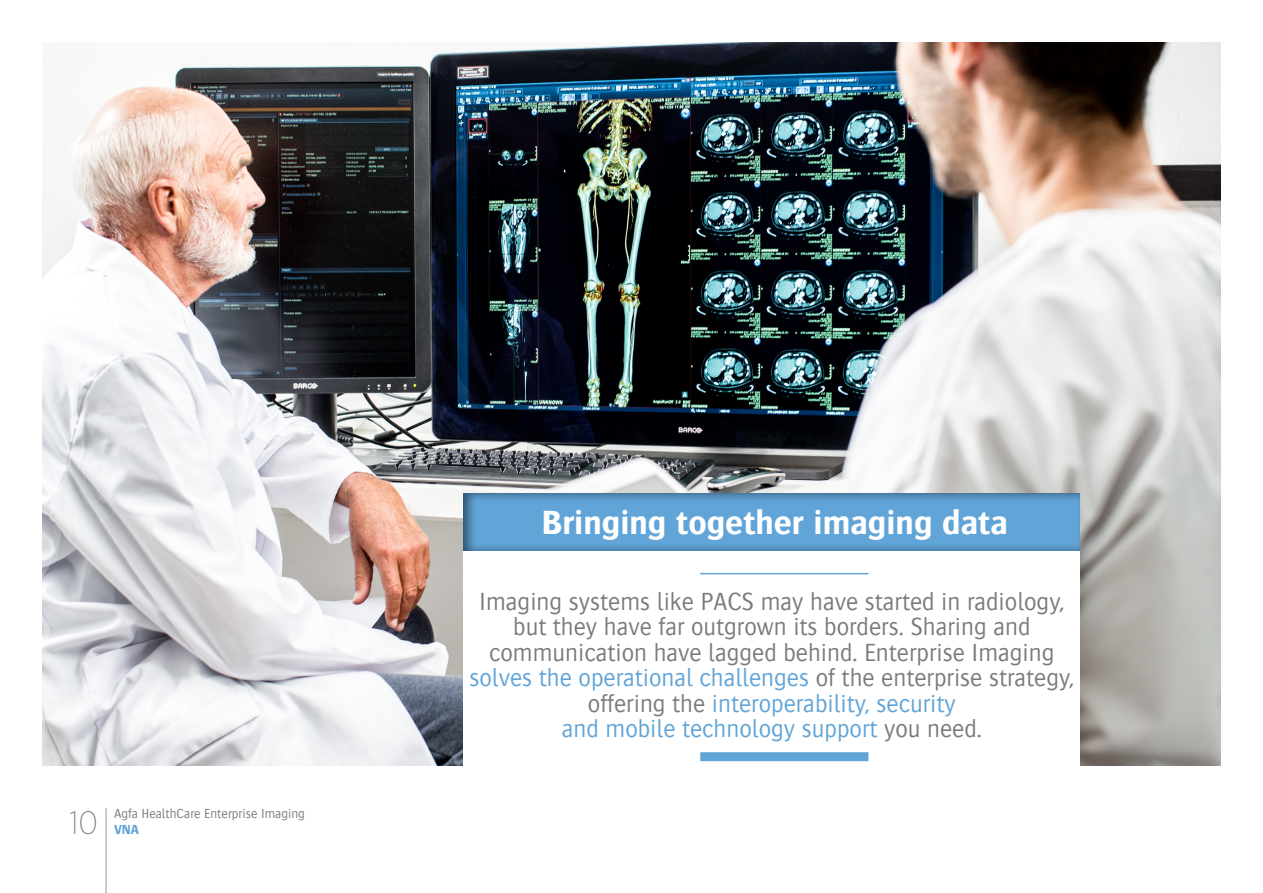
<style>
.page{position:relative;width:1263px;height:893px;background:#fff}
.page>*{position:absolute;margin:0;border:0;box-sizing:border-box;transform-origin:0 0}
.t1{font:700 34.5px "Bosis For Agfa";color:#fff}
.t2{font:200 32.4px "Gotham Narrow";color:#7c7b7b}
.t3{font:300 25.5px/25.5px "Bosis For Agfa";color:#7c7b7b;text-align:center}
.t4{font:300 13.5px "Bosis For Agfa";color:#7c7b7b}
.t5{font:700 13.5px "Bosis For Agfa";color:#61a4d7}
.s1{color:#61a4d7}
</style>
<div class="page">
<hr style="left:105px;top:808px;width:2px;height:85px;background:#b9b8b8">
<img style="left:43px;top:43px;width:1177px;height:722px">
<div style="left:451px;top:482px;width:642px;height:71px;background:#000;opacity:.5"></div>
<div style="left:463px;top:551px;width:617px;height:257px;background:#fff"></div>
<div style="left:700px;top:752px;width:168px;height:9px;background:#61a4d7"></div>
<hr style="left:700px;top:573px;width:168px;height:1px;background:#61a4d7">
<p class="t2" style="left:69px;top:803px;width:30px">10</p>
<p class="t4" style="left:114px;top:806px;width:192px">Agfa HealthCare Enterprise Imaging</p>
<p class="t5" style="left:114px;top:822px;width:27px">VNA</p>
<h1 class="t1" style="left:542px;top:503px;width:467px">Bringing together imaging data</h1>
<p class="t3" style="left:469px;top:588px;width:606px">Imaging systems like PACS may have started in radiology, but they have far outgrown its borders. Sharing and communication have lagged behind. Enterprise Imaging <span class="s1">solves the operational challenges</span> of the enterprise strategy, offering the <span class="s1">interoperability, security<br>and mobile technology support</span> you need.</p>
</div>
